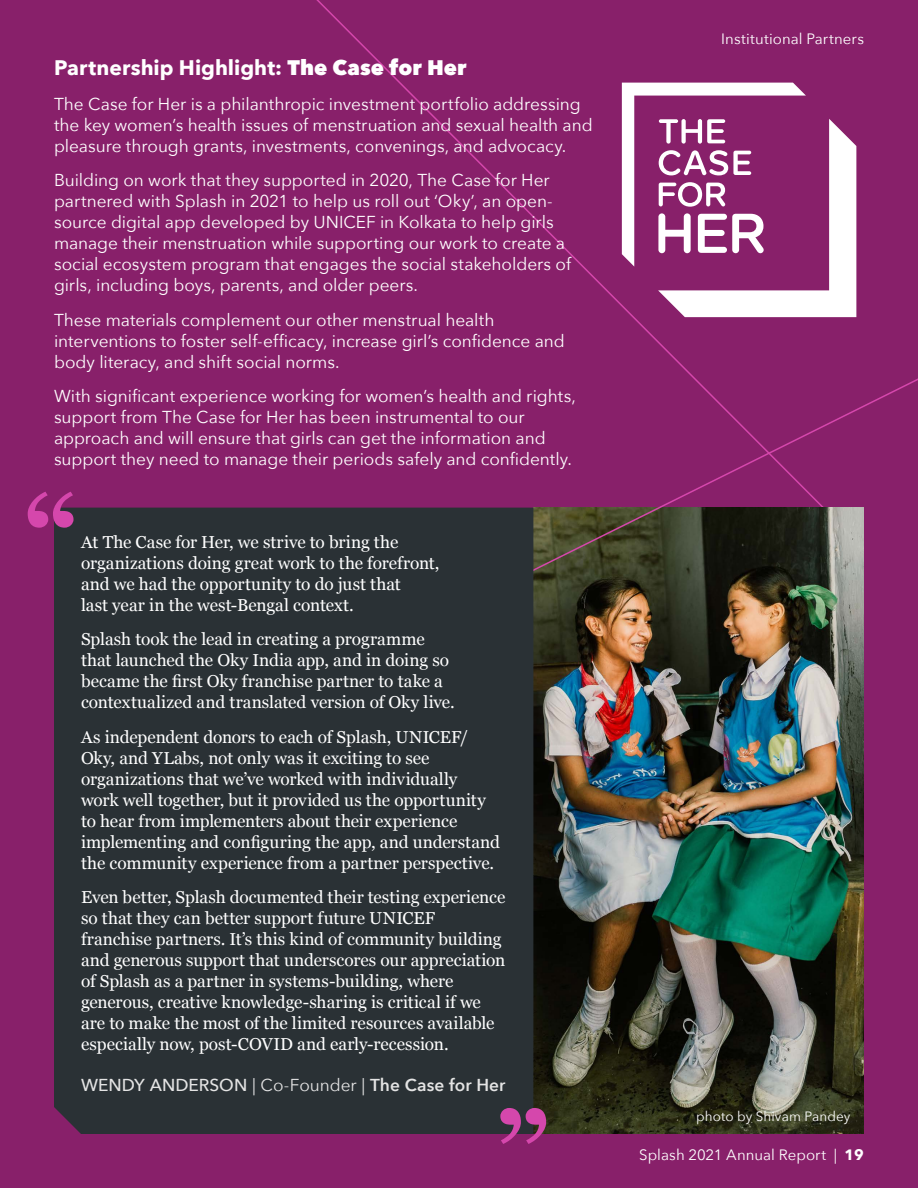
<style>
.page{position:relative;width:918px;height:1188px;background:#88206a}
.page>*{position:absolute;margin:0;border:0;box-sizing:border-box;transform-origin:0 0}
.t1{font:700 105px "Georgia";color:#d547ac}
.t2{font:700 21px "Avenir Next";color:#fff}
.Colourblock_Quote{font:17.25px/21px "Georgia";color:#fff}
.t3{font:17.25px/21px "Avenir Next";letter-spacing:-.005em;color:#fff}
.Board_Name{font:500 17.25px "Avenir Next";letter-spacing:.005em;color:#e4e4e4}
.t4{font:15px "Avenir Next";letter-spacing:.005em;color:#fff}
.Note{font:13.5px "Avenir Next";letter-spacing:.01em;color:#fff}
.s1{font-weight:800}
.s2{font-weight:400}
.s3{font-weight:600}
.s4{font-weight:700}
</style>
<div class="page">
<svg style="left:316px;top:0;width:538px;height:367px"></svg>
<img style="left:533px;top:740px;width:331px;height:394px">
<svg style="left:622px;top:83px;width:234px;height:234px"></svg>
<img style="left:194px;top:367px;width:724px;height:373px">
<div style="left:54px;top:508px;width:479px;height:626px;background:#2a3135"></div>
<p class="t2" style="left:54px;top:49px;width:414px">Partnership Highlight: <span class="s1">The Case for Her</span></p>
<p class="t3" style="left:54px;top:92px;width:540px">The Case for Her is a philanthropic investment portfolio addressing the key women’s health issues of menstruation and sexual health and pleasure through grants, investments, convenings, and advocacy.</p>
<p class="t3" style="left:54px;top:169px;width:519px">Building on work that they supported in 2020, The Case for Her partnered with Splash in 2021 to help us roll out ‘Oky’, an open&shy;source digital app developed by UNICEF in Kolkata to help girls manage their menstruation while supporting our work to create a social ecosystem program that engages the social stakeholders of girls, including boys, parents, and older peers.</p>
<p class="t3" style="left:54px;top:308px;width:512px">These materials complement our other menstrual health interventions to foster self-efficacy, increase girl’s confidence and body literacy, and shift social norms.</p>
<p class="t3" style="left:54px;top:385px;width:523px">With significant experience working for women’s health and rights, support from The Case for Her has been instrumental to our approach and will ensure that girls can get the information and support they need to manage their periods safely and confidently.</p>
<p class="t1" style="left:24px;top:454px;width:56px">“</p>
<p class="Colourblock_Quote" style="left:81px;top:530px;width:360px">At The Case for Her, we strive to bring the organizations doing great work to the forefront, and we had the opportunity to do just that<br>last year in the west-Bengal context.</p>
<p class="Colourblock_Quote" style="left:81px;top:628px;width:375px">Splash took the lead in creating a programme that launched the Oky India app, and in doing so became the first Oky franchise partner to take a contextualized and translated version of Oky live.</p>
<p class="Colourblock_Quote" style="left:81px;top:725px;width:421px">As independent donors to each of Splash, UNICEF/ Oky, and YLabs, not only was it exciting to see organizations that we’ve worked with individually<br>work well together, but it provided us the opportunity to hear from implementers about their experience implementing and configuring the app, and understand the community experience from a partner perspective.</p>
<p class="Colourblock_Quote" style="left:81px;top:886px;width:426px">Even better, Splash documented their testing experience so that they can better support future UNICEF franchise partners. It’s this kind of community building and generous support that underscores our appreciation of Splash as a partner in systems-building, where generous, creative knowledge-sharing is critical if we are to make the most of the limited resources available especially now, post-COVID and early-recession.</p>
<p class="Board_Name" style="left:81px;top:1071px;width:426px">WENDY ANDERSON <span class="s2">| Co-Founder |</span> <span class="s3">The Case for Her</span></p>
<p class="t1" style="left:495px;top:1071px;width:56px">”</p>
<p class="t4" style="left:721px;top:26px;width:144px">Institutional Partners</p>
<p class="Note" style="left:696px;top:1104px;width:156px">photo by Shivam Pandey</p>
<p class="t4" style="left:639px;top:1142px;width:226px">Splash 2021 Annual Report | <span class="s4">19</span></p>
</div>
